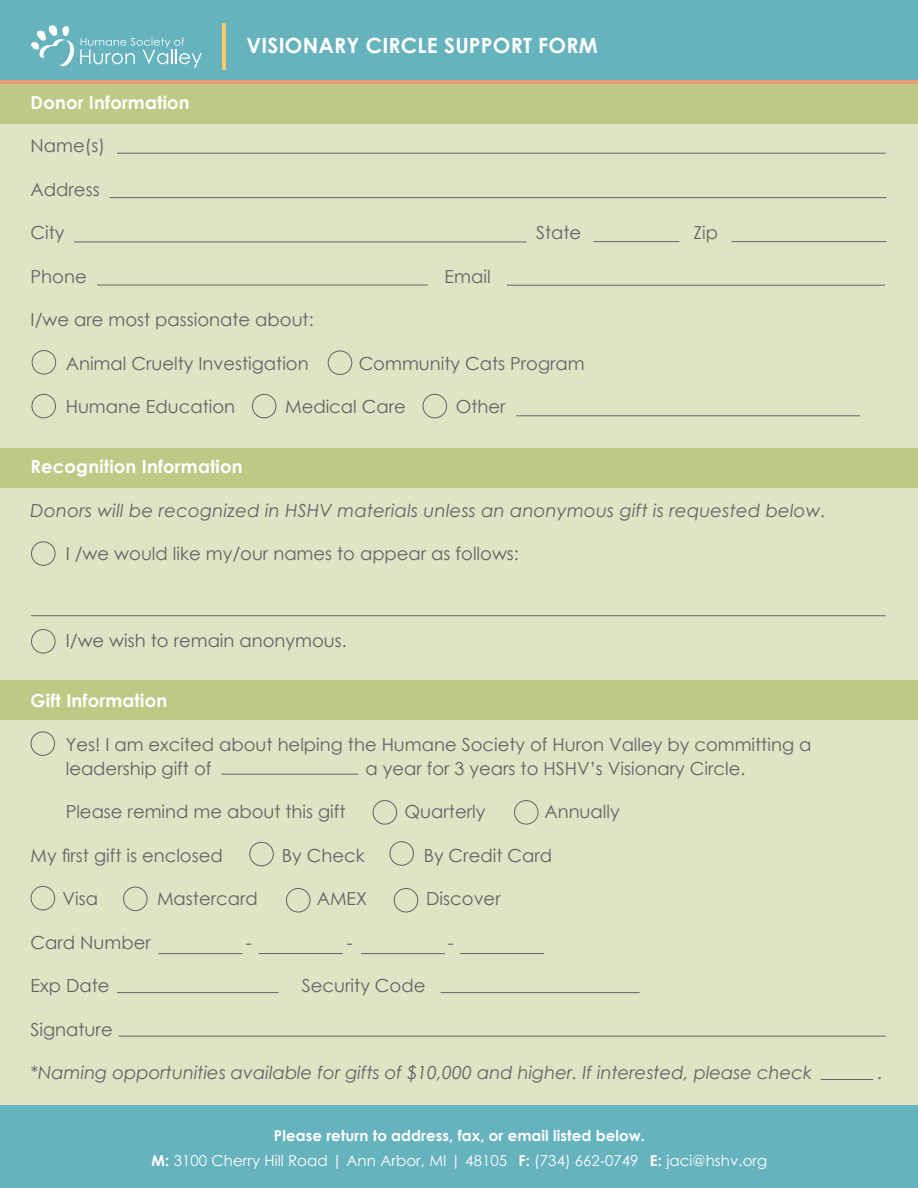
<style>
.page{position:relative;width:918px;height:1188px;background:#fff}
.page>*{position:absolute;margin:0;border:0;box-sizing:border-box;transform-origin:0 0}
.t1{font:700 21px "Century Gothic";letter-spacing:.01em;color:#fff}
.t2{font:18px/24px "Century Gothic";color:#636366}
.t3{font:italic 18px "Century Gothic";color:#636366}
.t4{font:700 18px "Century Gothic";letter-spacing:.01em;color:#fff}
.t5{font:15px/25.5px "Century Gothic";letter-spacing:.005em;color:#fff;text-align:center}
.s1{font-weight:700}
</style>
<div class="page">
<div style="left:0;top:15px;width:918px;height:1159px;background:#dee4c4"></div>
<div style="left:0;top:0;width:918px;height:85px;background:#66b3bd"></div>
<div style="left:0;top:1105px;width:918px;height:83px;background:#66b3bd"></div>
<div style="left:0;top:84px;width:918px;height:40px;background:#bec986"></div>
<div style="left:0;top:448px;width:918px;height:40px;background:#bec986"></div>
<div style="left:0;top:680px;width:918px;height:40px;background:#bec986"></div>
<svg style="left:0;top:80px;width:918px;height:4px;fill:#ec9975"></svg>
<svg style="left:31px;top:25px;width:171px;height:43px"></svg>
<svg style="left:222px;top:23px;width:4px;height:47px"></svg>
<hr style="left:110px;top:197px;width:776px;height:1px;background:#636366">
<hr style="left:117px;top:153px;width:769px;height:1px;background:#636366">
<hr style="left:31px;top:615px;width:855px;height:1px;background:#636366">
<hr style="left:117px;top:992px;width:162px;height:1px;background:#636366">
<hr style="left:158px;top:953px;width:84px;height:1px;background:#636366">
<hr style="left:361px;top:953px;width:84px;height:1px;background:#636366">
<hr style="left:259px;top:953px;width:84px;height:1px;background:#636366">
<hr style="left:460px;top:953px;width:84px;height:1px;background:#636366">
<hr style="left:516px;top:415px;width:344px;height:1px;background:#636366">
<hr style="left:221px;top:774px;width:137px;height:1px;background:#636366">
<hr style="left:821px;top:1079px;width:52px;height:1px;background:#636366">
<hr style="left:440px;top:992px;width:200px;height:1px;background:#636366">
<hr style="left:119px;top:1036px;width:767px;height:1px;background:#636366">
<hr style="left:74px;top:241px;width:452px;height:1px;background:#636366">
<hr style="left:97px;top:285px;width:331px;height:1px;background:#636366">
<hr style="left:507px;top:285px;width:378px;height:1px;background:#636366">
<hr style="left:593px;top:241px;width:86px;height:1px;background:#636366">
<hr style="left:732px;top:241px;width:154px;height:1px;background:#636366">
<div style="left:31px;top:886px;width:24px;height:24px;border:1px solid #636366;border-radius:50%"></div>
<div style="left:31px;top:731px;width:24px;height:25px;border:1px solid #636366;border-radius:50%"></div>
<div style="left:31px;top:629px;width:24px;height:25px;border:1px solid #636366;border-radius:50%"></div>
<div style="left:31px;top:541px;width:24px;height:25px;border:1px solid #636366;border-radius:50%"></div>
<div style="left:123px;top:887px;width:25px;height:24px;border:1px solid #636366;border-radius:50%"></div>
<div style="left:286px;top:888px;width:24px;height:24px;border:1px solid #636366;border-radius:50%"></div>
<div style="left:249px;top:842px;width:25px;height:24px;border:1px solid #636366;border-radius:50%"></div>
<div style="left:373px;top:800px;width:24px;height:25px;border:1px solid #636366;border-radius:50%"></div>
<div style="left:514px;top:800px;width:25px;height:25px;border:1px solid #636366;border-radius:50%"></div>
<div style="left:389px;top:841px;width:25px;height:25px;border:1px solid #636366;border-radius:50%"></div>
<div style="left:32px;top:350px;width:24px;height:25px;border:1px solid #636366;border-radius:50%"></div>
<div style="left:328px;top:351px;width:24px;height:24px;border:1px solid #636366;border-radius:50%"></div>
<div style="left:394px;top:888px;width:24px;height:24px;border:1px solid #636366;border-radius:50%"></div>
<div style="left:32px;top:394px;width:24px;height:24px;border:1px solid #636366;border-radius:50%"></div>
<div style="left:252px;top:394px;width:24px;height:24px;border:1px solid #636366;border-radius:50%"></div>
<div style="left:423px;top:394px;width:24px;height:24px;border:1px solid #636366;border-radius:50%"></div>
<p class="t1" style="left:247px;top:30px;width:353px">Visionary Circle Support Form</p>
<p class="t4" style="left:31px;top:88px;width:161px">Donor Information</p>
<p class="t2" style="left:31px;top:133px;width:76px">Name(s)</p>
<p class="t2" style="left:31px;top:177px;width:71px">Address</p>
<p class="t2" style="left:31px;top:220px;width:35px">City</p>
<p class="t2" style="left:536px;top:220px;width:47px">State</p>
<p class="t2" style="left:694px;top:220px;width:26px">Zip</p>
<p class="t2" style="left:31px;top:264px;width:58px">Phone</p>
<p class="t2" style="left:445px;top:264px;width:48px">Email</p>
<p class="t2" style="left:31px;top:307px;width:285px">I/we are most passionate about:</p>
<p class="t2" style="left:66px;top:351px;width:244px">Animal Cruelty Investigation</p>
<p class="t2" style="left:359px;top:351px;width:228px">Community Cats Program</p>
<p class="t2" style="left:66px;top:394px;width:171px">Humane Education</p>
<p class="t2" style="left:285px;top:394px;width:122px">Medical Care</p>
<p class="t2" style="left:456px;top:394px;width:51px">Other</p>
<p class="t4" style="left:31px;top:453px;width:214px">Recognition Information</p>
<p class="t3" style="left:31px;top:498px;width:797px">Donors will be recognized in HSHV materials unless an anonymous gift is requested below.</p>
<p class="t2" style="left:66px;top:541px;width:455px">I /we would like my/our names to appear as follows:</p>
<p class="t2" style="left:66px;top:628px;width:283px">I/we wish to remain anonymous.</p>
<p class="t4" style="left:31px;top:687px;width:138px">Gift Information</p>
<p class="t2" style="left:66px;top:732px;width:747px">Yes! I am excited about helping the Humane Society of Huron Valley by committing a leadership gift of</p>
<p class="t2" style="left:365px;top:756px;width:382px">a year for 3 years to HSHV’s Visionary Circle.</p>
<p class="t2" style="left:66px;top:799px;width:281px">Please remind me about this gift</p>
<p class="t2" style="left:405px;top:799px;width:82px">Quarterly</p>
<p class="t2" style="left:544px;top:799px;width:77px">Annually</p>
<p class="t2" style="left:31px;top:843px;width:194px">My first gift is enclosed</p>
<p class="t2" style="left:282px;top:843px;width:84px">By Check</p>
<p class="t2" style="left:424px;top:843px;width:130px">By Credit Card</p>
<p class="t2" style="left:63px;top:886px;width:37px">Visa</p>
<p class="t2" style="left:157px;top:886px;width:102px">Mastercard</p>
<p class="t2" style="left:317px;top:886px;width:52px">AMEX</p>
<p class="t2" style="left:426px;top:886px;width:76px">Discover</p>
<p class="t2" style="left:31px;top:930px;width:122px">Card Number</p>
<p class="t2" style="left:246px;top:930px;width:7px">-</p>
<p class="t2" style="left:347px;top:930px;width:7px">-</p>
<p class="t2" style="left:448px;top:930px;width:7px">-</p>
<p class="t2" style="left:31px;top:973px;width:81px">Exp Date</p>
<p class="t2" style="left:302px;top:973px;width:125px">Security Code</p>
<p class="t2" style="left:31px;top:1017px;width:84px">Signature</p>
<p class="t3" style="left:31px;top:1060px;width:783px">*Naming opportunities available for gifts of $10,000 and higher. If interested, please check</p>
<p class="t3" style="left:878px;top:1060px;width:6px">.</p>
<p class="t5" style="left:152px;top:1122px;width:617px"><span class="s1">Please return to address, fax, or email listed below.<br>M:</span> 3100 Cherry Hill Road | Ann Arbor, MI | 48105 <span class="s1">F:</span> (734) 662-0749 <span class="s1">E:</span> jaci@hshv.org</p>
</div>
